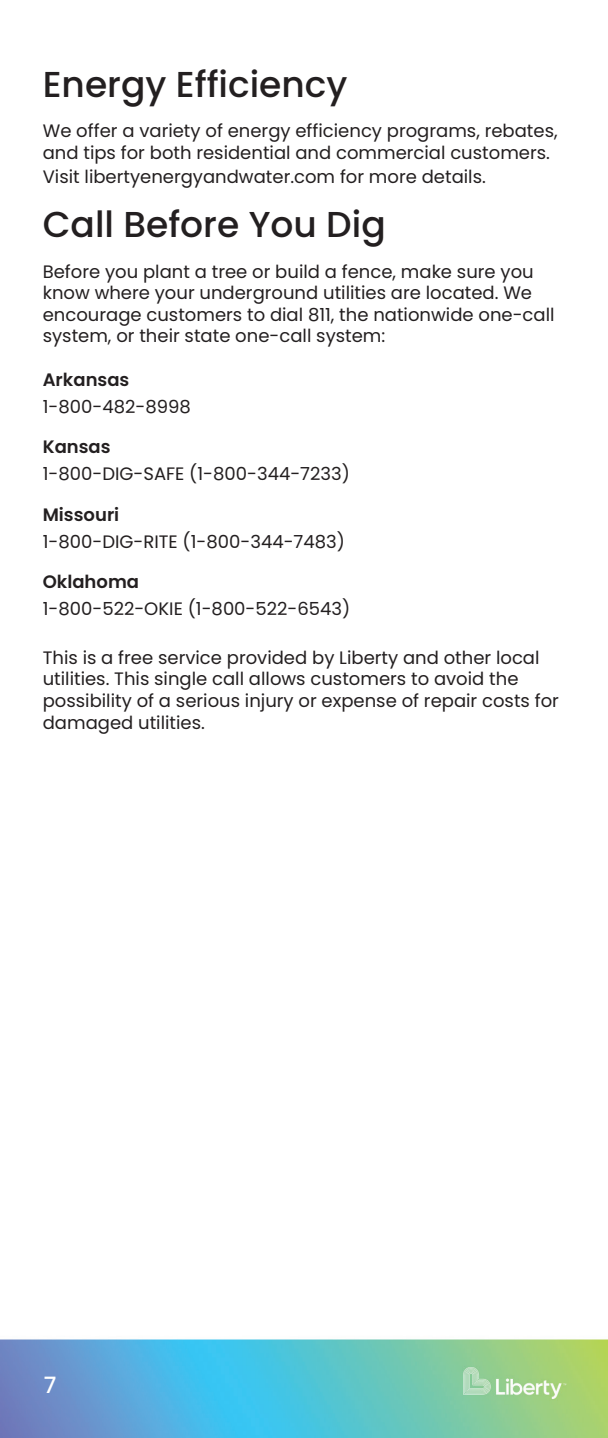
<style>
.page{position:relative;width:608px;height:1438px;background:#fff}
.page>*{position:absolute;margin:0;border:0;box-sizing:border-box;transform-origin:0 0}
.t1{font:500 36px "Poppins";color:#231f20}
.t2{font:500 22.5px "Poppins";color:#fff}
.t3{font:18px/21.6px "Poppins";color:#231f20}
.t4{font:600 18px "Poppins";color:#231f20}
</style>
<div class="page">
<img style="left:0;top:1339px;width:608px;height:99px">
<p class="t1" style="left:43px;top:63px;width:306px">Energy Efficiency</p>
<p class="t3" style="left:43px;top:120px;width:516px">We offer a variety of energy efficiency programs, rebates, and tips for both residential and commercial customers.</p>
<p class="t3" style="left:43px;top:166px;width:444px">Visit libertyenergyandwater.com for more details.</p>
<p class="t1" style="left:43px;top:204px;width:344px">Call Before You Dig</p>
<p class="t3" style="left:43px;top:261px;width:513px">Before you plant a tree or build a fence, make sure you know where your underground utilities are located. We encourage customers to dial 811, the nationwide one-call system, or their state one-call system:</p>
<p class="t4" style="left:43px;top:369px;width:88px">Arkansas</p>
<p class="t3" style="left:43px;top:396px;width:149px">1-800-482-8998</p>
<p class="t4" style="left:43px;top:436px;width:69px">Kansas</p>
<p class="t3" style="left:43px;top:463px;width:308px">1-800-DIG-SAFE (1-800-344-7233)</p>
<p class="t4" style="left:43px;top:504px;width:78px">Missouri</p>
<p class="t3" style="left:43px;top:531px;width:303px">1-800-DIG-RITE (1-800-344-7483)</p>
<p class="t4" style="left:43px;top:571px;width:98px">Oklahoma</p>
<p class="t3" style="left:43px;top:598px;width:309px">1-800-522-OKIE (1-800-522-6543)</p>
<p class="t3" style="left:43px;top:647px;width:517px">This is a free service provided by Liberty and other local utilities. This single call allows customers to avoid the possibility of a serious injury or expense of repair costs for damaged utilities.</p>
<p class="t2" style="left:44px;top:1372px;width:14px">7</p>
</div>
